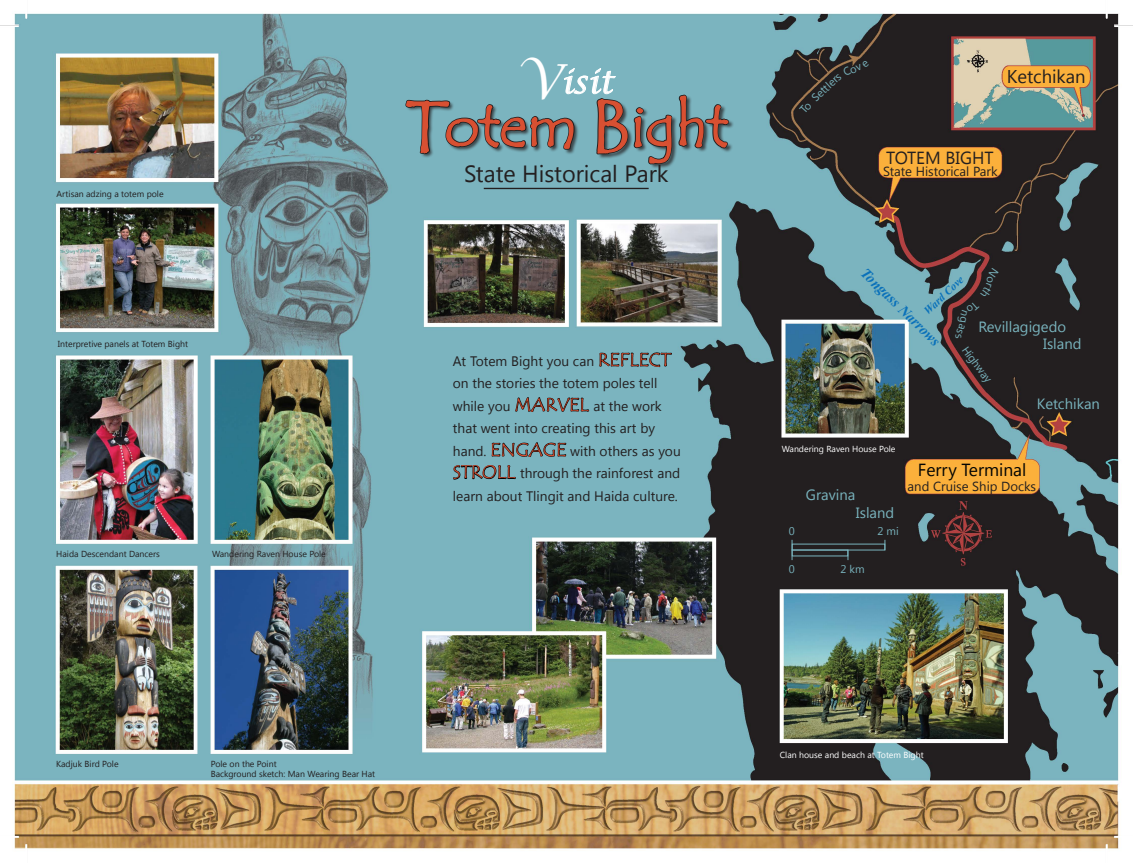
<style>
.page{position:relative;width:1133px;height:863px;background:#fff}
.page>*{position:absolute;margin:0;border:0;box-sizing:border-box;transform-origin:0 0}
.t1{font:58.75px "Tempus Sans ITC";color:#d85032}
.t2{font:italic 31.75px "Lucida Calligraphy";color:#fff}
.t3{font:23.38px "Segoe UI";color:#231f20}
.t4{font:18.5px "Segoe UI";color:#231f20}
.t5{font:17.5px "Segoe UI";color:#040503}
.t6{font:17.5px "Segoe UI";color:#231f20}
.t7{font:14.88px/17.8px "Segoe UI";color:#79b3bd}
.t8{font:italic 700 14.62px "Times New Roman";color:#0a71ba}
.t9{font:13.75px/22.5px "Segoe UI";color:#231f20}
.t10{font:13.12px "Segoe UI";color:#231f20}
.t11{font:11.12px "Segoe UI";color:#79b3bd}
.t12{font:italic 700 11.12px "Times New Roman";color:#0a71ba}
.t13{font:8.75px "Segoe UI";color:#231f20}
.t14{font:8.75px "Segoe UI";color:#fff}
.s1{font-size:48.38px}
.s2{font-size:75px}
.s3{font-family:"Tempus Sans ITC";font-size:18.75px;color:#d85032}
</style>
<div class="page">
<img style="left:14px;top:13px;width:1105px;height:836px">
<div style="left:792px;top:549px;width:56px;height:7px;border:1px solid #79b3bd"></div>
<svg style="left:791px;top:540px;width:1px;height:20px"></svg>
<svg style="left:403px;top:67px;width:327px;height:118px;background:#799ea5"></svg>
<hr style="left:484px;top:188px;width:164px;height:1px;background:#231f20">
<svg style="left:599px;top:351px;width:73px;height:20px"></svg>
<svg style="left:515px;top:397px;width:74px;height:33px;background:#6898a1"></svg>
<svg style="left:453px;top:442px;width:113px;height:38px;background:#66969f"></svg>
<svg style="left:0;top:25px;width:19px;height:2px"></svg>
<svg style="left:1114px;top:25px;width:18px;height:2px"></svg>
<svg style="left:25px;top:13px;width:2px;height:6px"></svg>
<svg style="left:1105px;top:13px;width:2px;height:6px"></svg>
<svg style="left:955px;top:267px;width:43px;height:71px;background:#373133"></svg>
<svg style="left:962px;top:346px;width:29px;height:39px"></svg>
<svg style="left:799px;top:93px;width:21px;height:21px"></svg>
<svg style="left:833px;top:60px;width:36px;height:23px"></svg>
<p class="t13" style="left:57px;top:187px;width:108px">Artisan adzing a totem pole</p>
<p class="t13" style="left:58px;top:337px;width:132px">Interpretive panels at Totem Bight</p>
<p class="t13" style="left:56px;top:548px;width:105px">Haida Descendant Dancers</p>
<p class="t13" style="left:212px;top:548px;width:115px">Wandering Raven House Pole</p>
<h2 class="t2" style="left:518px;top:63px;width:97px"><span class="s1">V</span>isit</h2>
<h1 class="t1" style="left:405px;top:89px;width:325px"><span class="s2">T</span>otem <span class="s2">B</span>ight</h1>
<h3 class="t3" style="left:464px;top:157px;width:206px">State Historical Park</h3>
<p class="t9" style="left:453px;top:349px;width:229px">At Totem Bight you can <span class="s3">REFLECT </span>on the stories the totem poles tell while you <span class="s3">MARVEL</span> at the work that went into creating this art by hand. <span class="s3">ENGAGE</span> with others as you<br><span class="s3">STROLL</span> through the rainforest and learn about Tlingit and Haida culture.</p>
<p class="t11" style="left:812px;top:90px;width:23px;rotate:-43deg">ettle</p>
<h3 class="t4" style="left:1007px;top:64px;width:80px">Ketchikan</h3>
<p class="t6" style="left:886px;top:146px;width:109px">TOTEM BIGHT</p>
<p class="t10" style="left:883px;top:162px;width:116px">State Historical Park</p>
<p class="t8" style="left:870px;top:263px;width:106px;rotate:44deg">Tongass Narrows</p>
<p class="t12" style="left:920px;top:306px;width:51px;rotate:-43deg">Ward Cove</p>
<p class="t7" style="left:1043px;top:317px;width:40px;text-indent:-65px">Revillagigedo<br>Island</p>
<p class="t7" style="left:1037px;top:394px;width:64px">Ketchikan</p>
<p class="t14" style="left:781px;top:442px;width:115px">Wandering Raven House Pole</p>
<p class="t7" style="left:806px;top:485px;width:51px">Gravina</p>
<p class="t7" style="left:855px;top:503px;width:40px">Island</p>
<p class="t11" style="left:788px;top:523px;width:7px">0</p>
<p class="t11" style="left:788px;top:561px;width:7px">0</p>
<p class="t11" style="left:840px;top:561px;width:26px">2 km</p>
<p class="t11" style="left:877px;top:523px;width:23px">2 mi</p>
<p class="t5" style="left:917px;top:458px;width:110px">Ferry Terminal</p>
<p class="t10" style="left:907px;top:476px;width:130px">and Cruise Ship Docks</p>
<p class="t13" style="left:56px;top:758px;width:64px">Kadjuk Bird Pole</p>
<p class="t13" style="left:211px;top:758px;width:67px">Pole on the Point</p>
<p class="t13" style="left:211px;top:768px;width:166px">Background sketch: Man Wearing Bear Hat</p>
<p class="t14" style="left:779px;top:748px;width:145px">Clan house and beach at Totem Bight</p>
</div>
